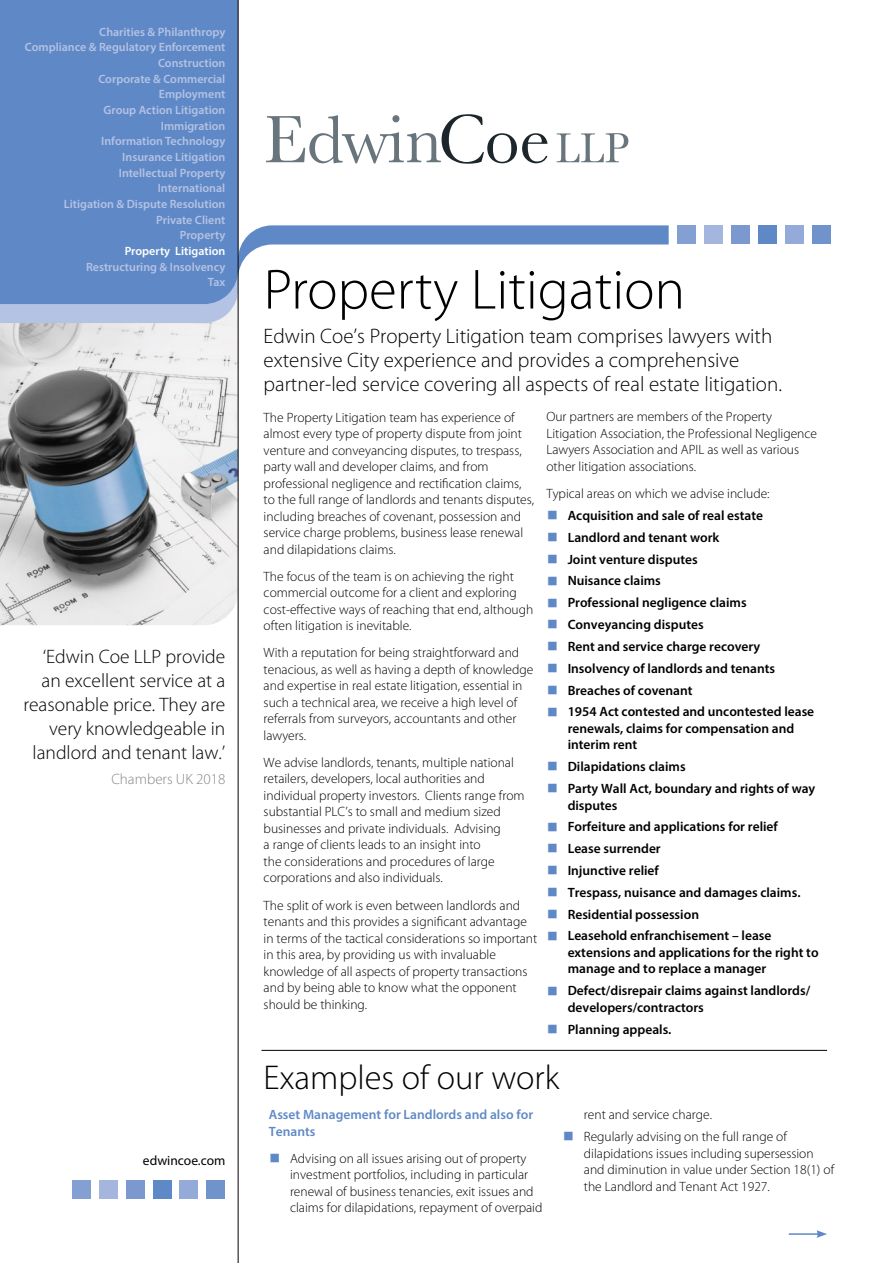
<style>
.page{position:relative;width:893px;height:1263px;background:#fff}
.page>*{position:absolute;margin:0;border:0;box-sizing:border-box;transform-origin:0 0}
.t1{font:300 57px "Myriad Pro";color:#000}
.t2{font:300 34.5px "Myriad Pro";color:#000}
.t3{font:300 21px/24px "Myriad Pro";color:#000}
.t4{font:300 19.5px/24px "Myriad Pro";color:#000;text-align:right}
.t5{font:300 15px "Myriad Pro";color:#878787}
.t6{font:300 13.5px/16.5px "Myriad Pro";color:#000}
.t7{font:600 13.5px/21.8px "Myriad Pro";color:#000}
.t8{font:600 13.5px/16.5px "Myriad Pro";color:#5f89c6}
.t9{font:13.5px "Myriad Pro";color:#000}
.t10{font:600 12px/15.6px "Myriad Pro";color:#b4c2e4;text-align:right}
.t11{font:600 12px "Myriad Pro";color:#fff}
</style>
<div class="page">
<img style="left:0;top:323px;width:238px;height:302px">
<svg style="left:239px;top:225px;width:430px;height:46px"></svg>
<div style="left:0;top:304px;width:238px;height:19px;background:#b4c2e4"></div>
<div style="left:0;top:0;width:238px;height:304px;background:#5f89c6"></div>
<hr style="left:238px;top:0;width:1px;height:1263px;background:#000">
<div style="left:677px;top:225px;width:19px;height:19px;background:#849fd2"></div>
<div style="left:704px;top:225px;width:19px;height:19px;background:#a4b6de"></div>
<div style="left:731px;top:225px;width:19px;height:19px;background:#7b99cf"></div>
<div style="left:758px;top:225px;width:19px;height:19px;background:#5f89c6"></div>
<div style="left:785px;top:225px;width:19px;height:19px;background:#94aad8"></div>
<div style="left:812px;top:225px;width:19px;height:19px;background:#7193cc"></div>
<svg style="left:557px;top:133px;width:71px;height:29px"></svg>
<svg style="left:266px;top:114px;width:281px;height:50px"></svg>
<hr style="left:789px;top:1233px;width:30px;height:2px;background:#5f89c6">
<svg style="left:816px;top:1230px;width:11px;height:8px"></svg>
<div style="left:72px;top:1180px;width:19px;height:19px;background:#849fd2"></div>
<div style="left:99px;top:1180px;width:19px;height:19px;background:#a4b6de"></div>
<div style="left:126px;top:1180px;width:19px;height:19px;background:#7b99cf"></div>
<div style="left:153px;top:1180px;width:19px;height:19px;background:#5f89c6"></div>
<div style="left:180px;top:1180px;width:18px;height:19px;background:#94aad8"></div>
<div style="left:206px;top:1180px;width:19px;height:19px;background:#7193cc"></div>
<hr style="left:261px;top:1050px;width:566px;height:1px;background:#000">
<p class="t10" style="left:25px;top:23px;width:202px">Charities &amp; Philanthropy<br>Compliance &amp; Regulatory Enforcement<br>Construction<br>Corporate &amp; Commercial<br>Employment<br>Group Action Litigation<br>Immigration<br>Information Technology<br>Insurance Litigation<br>Intellectual Property<br>International<br>Litigation &amp; Dispute Resolution<br>Private Client<br>Property</p>
<p class="t11" style="left:125px;top:243px;width:102px">Property Litigation</p>
<p class="t10" style="left:86px;top:259px;width:141px">Restructuring &amp; Insolvency<br>Tax</p>
<h3 class="t4" style="left:23px;top:644px;width:203px">‘Edwin Coe LLP provide an excellent service at a reasonable price. They are very knowledgeable in landlord and tenant law.’</h3>
<p class="t5" style="left:111px;top:769px;width:115px">Chambers UK 2018</p>
<p class="t9" style="left:143px;top:1152px;width:84px">edwincoe.com</p>
<h1 class="t1" style="left:264px;top:255px;width:423px">Property Litigation</h1>
<h3 class="t3" style="left:264px;top:324px;width:520px">Edwin Coe’s Property Litigation team comprises lawyers with extensive City experience and provides a comprehensive partner-led service covering all aspects of real estate litigation.</h3>
<p class="t6" style="left:264px;top:409px;width:272px">The Property Litigation team has experience of almost every type of property dispute from joint venture and conveyancing disputes, to trespass, party wall and developer claims, and from professional negligence and rectification claims, to the full range of landlords and tenants disputes, including breaches of covenant, possession and service charge problems, business lease renewal and dilapidations claims.</p>
<p class="t6" style="left:264px;top:568px;width:271px">The focus of the team is on achieving the right commercial outcome for a client and exploring cost-effective ways of reaching that end, although often litigation is inevitable.</p>
<p class="t6" style="left:264px;top:644px;width:271px">With a reputation for being straightforward and tenacious, as well as having a depth of knowledge and expertise in real estate litigation, essential in such a technical area, we receive a high level of referrals from surveyors, accountants and other lawyers.</p>
<p class="t6" style="left:264px;top:754px;width:262px">We advise landlords, tenants, multiple national retailers, developers, local authorities and individual property investors. Clients range from substantial PLC’s to small and medium sized businesses and private individuals. Advising<br>a range of clients leads to an insight into<br>the considerations and procedures of large corporations and also individuals.</p>
<p class="t6" style="left:264px;top:897px;width:275px">The split of work is even between landlords and tenants and this provides a significant advantage in terms of the tactical considerations so important in this area, by providing us with invaluable knowledge of all aspects of property transactions and by being able to know what the opponent should be thinking.</p>
<p class="t6" style="left:546px;top:409px;width:272px">Our partners are members of the Property Litigation Association, the Professional Negligence Lawyers Association and APIL as well as various other litigation associations.</p>
<p class="t6" style="left:546px;top:485px;width:225px">Typical areas on which we advise include:</p>
<p class="t7" style="left:568px;top:504px;width:248px">Acquisition and sale of real estate<br>Landlord and tenant work<br>Joint venture disputes<br>Nuisance claims<br>Professional negligence claims<br>Conveyancing disputes<br>Rent and service charge recovery<br>Insolvency of landlords and tenants<br>Breaches of covenant<br>1954 Act contested and uncontested lease</p>
<p class="t7" style="left:568px;top:720px;width:228px;line-height:16.5px">renewals, claims for compensation and interim rent</p>
<p class="t7" style="left:568px;top:755px;width:249px">Dilapidations claims<br>Party Wall Act, boundary and rights of way</p>
<p class="t7" style="left:568px;top:794px;width:234px">disputes<br>Forfeiture and applications for relief<br>Lease surrender<br>Injunctive relief<br>Trespass, nuisance and damages claims.<br>Residential possession<br>Leasehold enfranchisement – lease</p>
<p class="t7" style="left:568px;top:944px;width:252px;line-height:16.5px">extensions and applications for the right to manage and to replace a manager</p>
<p class="t7" style="left:568px;top:982px;width:244px;line-height:16.5px">Defect/disrepair claims against landlords/ developers/contractors</p>
<p class="t7" style="left:568px;top:1018px;width:105px">Planning appeals.</p>
<h2 class="t2" style="left:264px;top:1057px;width:297px">Examples of our work</h2>
<p class="t8" style="left:269px;top:1106px;width:266px">Asset Management for Landlords and also for<br>Tenants</p>
<p class="t6" style="left:290px;top:1150px;width:254px">Advising on all issues arising out of property investment portfolios, including in particular renewal of business tenancies, exit issues and claims for dilapidations, repayment of overpaid</p>
<p class="t6" style="left:584px;top:1104px;width:204px;line-height:21.9px">rent and service charge.<br>Regularly advising on the full range of</p>
<p class="t6" style="left:584px;top:1145px;width:252px">dilapidations issues including supersession and diminution in value under Section 18(1) of the Landlord and Tenant Act 1927.</p>
</div>
